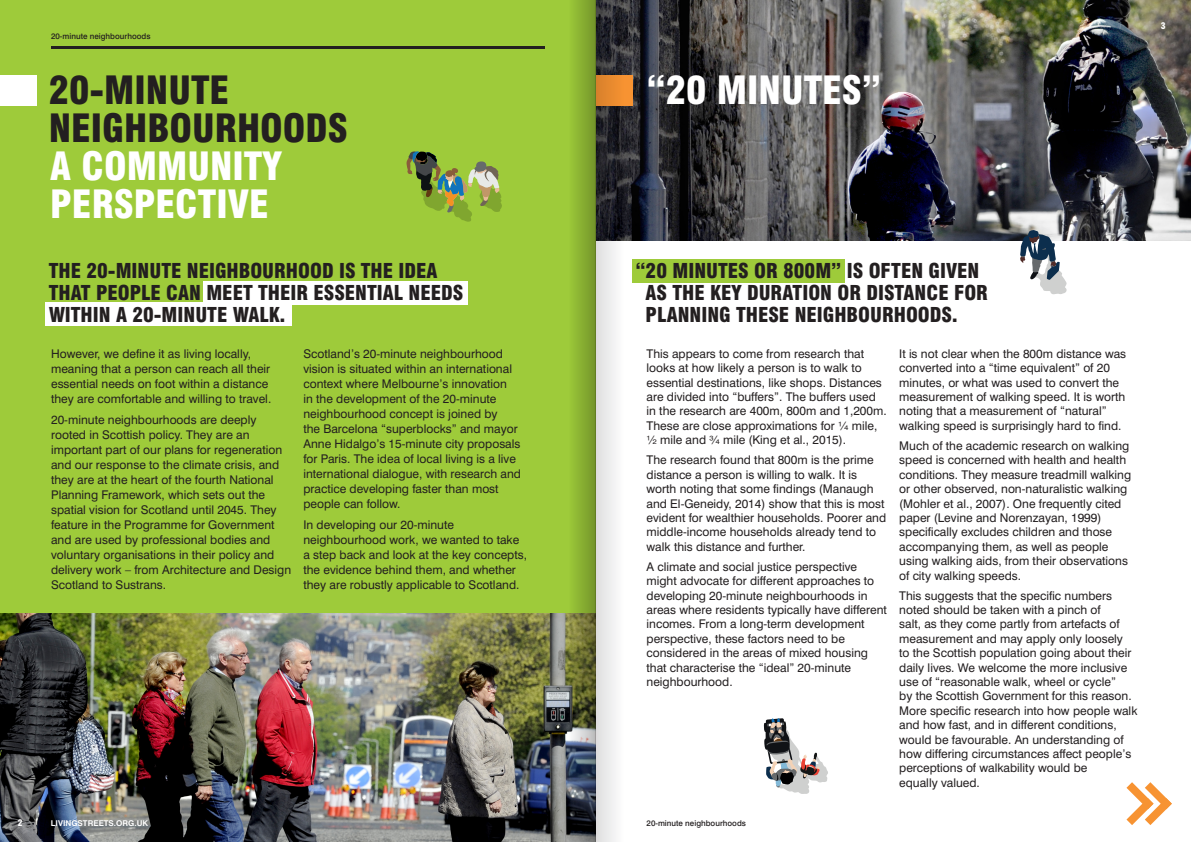
<style>
.page{position:relative;width:1191px;height:842px;background:#fff}
.page>*{position:absolute;margin:0;border:0;box-sizing:border-box;transform-origin:0 0}
.t1{font:900 condensed 38px/38px "Swiss 721 BT";color:#fff}
.t2{font:900 condensed 38px/38px "Swiss 721 BT";color:#231f20}
.t3{font:900 condensed 20px/22px "Swiss 721 BT";color:#231f20}
.Body_Copy_1{font:12px/14.4px "Swiss 721 BT";color:#231f20}
.t4{font:900 condensed 9px "Swiss 721 BT";color:#fff}
.t5{font:500 8px "Swiss 721 BT";color:#231f20}
.t6{font:700 8px "Swiss 721 BT";color:#fff}
</style>
<div class="page">
<img style="left:623px;top:0;width:568px;height:241px">
<div style="left:0;top:0;width:595px;height:842px;background:#9ecb3a"></div>
<div style="left:203px;top:281px;width:265px;height:24px;background:#fff"></div>
<div style="left:45px;top:302px;width:247px;height:23px;background:#fff"></div>
<div style="left:632px;top:259px;width:213px;height:24px;background:#9ecb3a"></div>
<img style="left:0;top:613px;width:568px;height:229px">
<div style="left:0;top:75px;width:37px;height:30px;background:#fff"></div>
<div style="left:596px;top:75px;width:36px;height:30px;background:#f79332"></div>
<svg style="left:1126px;top:782px;width:45px;height:43px"></svg>
<svg style="left:406px;top:151px;width:96px;height:71px"></svg>
<svg style="left:1020px;top:230px;width:47px;height:64px"></svg>
<svg style="left:763px;top:718px;width:65px;height:76px"></svg>
<hr style="left:51px;top:46px;width:493px;height:3px;background:#231f20">
<svg style="left:568px;top:0;width:27px;height:842px"></svg>
<svg style="left:595px;top:0;width:28px;height:842px"></svg>
<p class="t5" style="left:51px;top:31px;width:101px">20-minute neighbourhoods</p>
<p class="t2" style="left:49px;top:71px;width:300px">20-MINUTE<br>NEIGHBOURHOODS</p>
<p class="t1" style="left:50px;top:148px;width:233px">A COMMUNITY<br>PERSPECTIVE</p>
<p class="t3" style="left:49px;top:259px;width:416px">THE 20-MINUTE NEIGHBOURHOOD IS THE IDEA<br>THAT PEOPLE CAN MEET THEIR ESSENTIAL NEEDS<br>WITHIN A 20-MINUTE WALK.</p>
<p class="Body_Copy_1" style="left:51px;top:346px;width:222px;line-height:15px">However, we define it as living locally, meaning that a person can reach all their essential needs on foot within a distance they are comfortable and willing to travel.</p>
<p class="Body_Copy_1" style="left:51px;top:412px;width:242px;line-height:15px">20-minute neighbourhoods are deeply rooted in Scottish policy. They are an important part of our plans for regeneration and our response to the climate crisis, and they are at the heart of the fourth National Planning Framework, which sets out the spatial vision for Scotland until 2045. They feature in the Programme for Government and are used by professional bodies and voluntary organisations in their policy and delivery work – from Architecture and Design Scotland to Sustrans.</p>
<p class="Body_Copy_1" style="left:303px;top:346px;width:219px;line-height:15px">Scotland’s 20-minute neighbourhood vision is situated within an international context where Melbourne’s innovation<br>in the development of the 20-minute neighbourhood concept is joined by<br>the Barcelona “superblocks” and mayor Anne Hidalgo’s 15-minute city proposals for Paris. The idea of local living is a live international dialogue, with research and practice developing faster than most people can follow.</p>
<p class="Body_Copy_1" style="left:303px;top:517px;width:225px;line-height:15px">In developing our 20-minute neighbourhood work, we wanted to take a step back and look at the key concepts, the evidence behind them, and whether they are robustly applicable to Scotland.</p>
<p class="t1" style="left:646px;top:71px;width:236px">“20 MINUTES”</p>
<p class="t3" style="left:645px;top:259px;width:344px;text-indent:-10px">“20 MINUTES OR 800M” IS OFTEN GIVEN<br>AS THE KEY DURATION OR DISTANCE FOR<br>PLANNING THESE NEIGHBOURHOODS.</p>
<p class="Body_Copy_1" style="left:646px;top:346px;width:242px">This appears to come from research that looks at how likely a person is to walk to essential destinations, like shops. Distances are divided into “buffers”. The buffers used in the research are 400m, 800m and 1,200m.<br>These are close approximations for ¼ mile, ½ mile and ¾ mile (King et al., 2015).</p>
<p class="Body_Copy_1" style="left:646px;top:453px;width:241px">The research found that 800m is the prime distance a person is willing to walk. It is worth noting that some findings (Manaugh and El-Geneidy, 2014) show that this is most evident for wealthier households. Poorer and middle-income households already tend to walk this distance and further.</p>
<p class="Body_Copy_1" style="left:646px;top:559px;width:242px">A climate and social justice perspective might advocate for different approaches to developing 20-minute neighbourhoods in areas where residents typically have different incomes. From a long-term development perspective, these factors need to be considered in the areas of mixed housing that characterise the “ideal” 20-minute neighbourhood.</p>
<p class="Body_Copy_1" style="left:899px;top:346px;width:228px">It is not clear when the 800m distance was converted into a “time equivalent” of 20 minutes, or what was used to convert the measurement of walking speed. It is worth noting that a measurement of “natural” walking speed is surprisingly hard to find.</p>
<p class="Body_Copy_1" style="left:899px;top:438px;width:233px">Much of the academic research on walking speed is concerned with health and health conditions. They measure treadmill walking or other observed, non-naturalistic walking (Mohler et al., 2007). One frequently cited paper (Levine and Norenzayan, 1999) specifically excludes children and those accompanying them, as well as people using walking aids, from their observations of city walking speeds.</p>
<p class="Body_Copy_1" style="left:899px;top:588px;width:240px">This suggests that the specific numbers noted should be taken with a pinch of<br>salt, as they come partly from artefacts of measurement and may apply only loosely<br>to the Scottish population going about their daily lives. We welcome the more inclusive use of “reasonable walk, wheel or cycle”<br>by the Scottish Government for this reason.<br>More specific research into how people walk and how fast, and in different conditions, would be favourable. An understanding of how differing circumstances affect people’s perceptions of walkability would be<br>equally valued.</p>
<p class="t4" style="left:18px;top:818px;width:6px">2</p>
<p class="t6" style="left:51px;top:819px;width:99px">LIVINGSTREETS.ORG.UK</p>
<p class="t5" style="left:646px;top:818px;width:101px">20-minute neighbourhoods</p>
<p class="t4" style="left:1160px;top:20px;width:6px">3</p>
</div>
